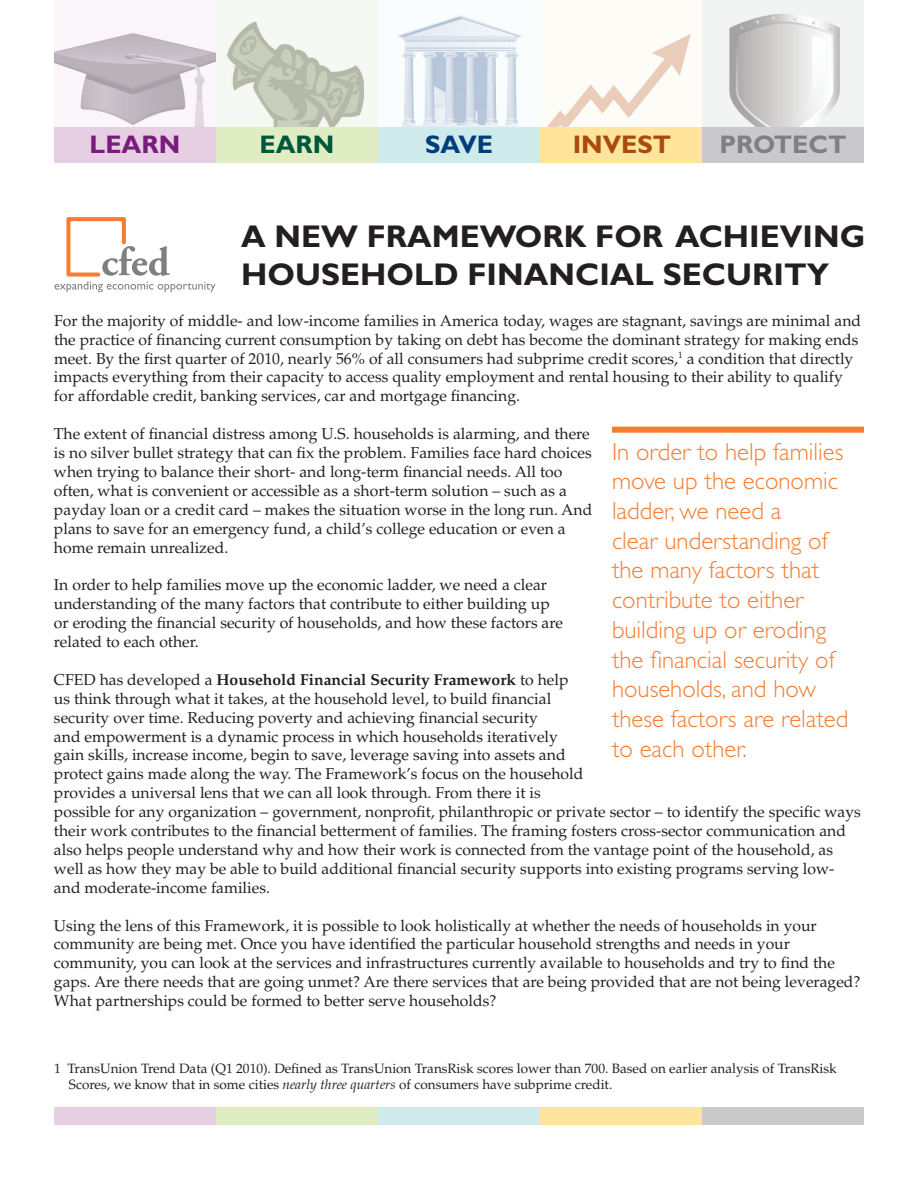
<style>
.page{position:relative;width:918px;height:1188px;background:#fff}
.page>*{position:absolute;margin:0;border:0;box-sizing:border-box;transform-origin:0 0}
.t1{font:700 31.5px/37.5px "Gill Sans Std";color:#231f20}
.t2{font:700 25.5px "Gill Sans Std";color:#808083}
.t3{font:700 25.5px "Gill Sans Std";color:#a84b0d}
.t4{font:700 25.5px "Gill Sans Std";color:#781d7d}
.t5{font:700 25.5px "Gill Sans Std";color:#00573c}
.t6{font:700 25.5px "Gill Sans Std";color:#013d7d}
.t7{font:300 24.75px/29.7px "Gill Sans Std";color:#f47d31}
.t8{font:15.75px/18.9px "Palatino LT Std";color:#231f20}
.t9{font:13.5px/16.2px "Palatino LT Std";color:#231f20}
.s1{font-weight:700}
.s2{font-style:italic}
</style>
<div class="page">
<svg style="left:54px;top:217px;width:162px;height:75px"></svg>
<div style="left:54px;top:127px;width:162px;height:36px;background:#e7cfe3"></div>
<div style="left:54px;top:1107px;width:162px;height:18px;background:#e7cfe3"></div>
<img style="left:54px;top:0;width:810px;height:127px">
<div style="left:216px;top:127px;width:162px;height:36px;background:#e0edc3"></div>
<div style="left:216px;top:1107px;width:162px;height:18px;background:#e0edc3"></div>
<div style="left:378px;top:127px;width:162px;height:36px;background:#ceeaeb"></div>
<div style="left:378px;top:1107px;width:162px;height:18px;background:#ceeaeb"></div>
<div style="left:540px;top:127px;width:162px;height:36px;background:#ffe49c"></div>
<div style="left:540px;top:1107px;width:162px;height:18px;background:#ffe49c"></div>
<div style="left:702px;top:127px;width:162px;height:36px;background:#c9c9cb"></div>
<div style="left:702px;top:1107px;width:162px;height:18px;background:#c9c9cb"></div>
<div style="left:612px;top:427px;width:252px;height:6px;background:#f47d31"></div>
<h2 class="t4" style="left:90px;top:130px;width:92px">LEARN</h2>
<h2 class="t5" style="left:259px;top:130px;width:77px">EARN</h2>
<h2 class="t6" style="left:425px;top:130px;width:69px">SAVE</h2>
<h2 class="t3" style="left:573px;top:130px;width:100px">INVEST</h2>
<h2 class="t2" style="left:719px;top:130px;width:129px">PROTECT</h2>
<h1 class="t1" style="left:241px;top:218px;width:626px">A NEW FRAMEWORK FOR ACHIEVING<br>HOUSEHOLD FINANCIAL SECURITY</h1>
<p class="t8" style="left:54px;top:311px;width:809px">For the majority of middle- and low-income families in America today, wages are stagnant, savings are minimal and the practice of financing current consumption by taking on debt has become the dominant strategy for making ends meet. By the first quarter of 2010, nearly 56% of all consumers had subprime credit scores,<sup>1</sup> a condition that directly impacts everything from their capacity to access quality employment and rental housing to their ability to qualify for affordable credit, banking services, car and mortgage financing.</p>
<p class="t8" style="left:54px;top:425px;width:540px">The extent of financial distress among U.S. households is alarming, and there is no silver bullet strategy that can fix the problem. Families face hard choices when trying to balance their short- and long-term financial needs. All too often, what is convenient or accessible as a short-term solution – such as a payday loan or a credit card – makes the situation worse in the long run. And plans to save for an emergency fund, a child’s college education or even a home remain unrealized.</p>
<p class="t8" style="left:54px;top:576px;width:511px">In order to help families move up the economic ladder, we need a clear understanding of the many factors that contribute to either building up or eroding the financial security of households, and how these factors are related to each other.</p>
<p class="t8" style="left:54px;top:670px;width:808px">CFED has developed a <span class="s1">Household Financial Security Framework</span> to help<br>us think through what it takes, at the household level, to build financial<br>security over time. Reducing poverty and achieving financial security<br>and empowerment is a dynamic process in which households iteratively<br>gain skills, increase income, begin to save, leverage saving into assets and<br>protect gains made along the way. The Framework’s focus on the household<br>provides a universal lens that we can all look through. From there it is<br>possible for any organization – government, nonprofit, philanthropic or private sector – to identify the specific ways their work contributes to the financial betterment of families. The framing fosters cross-sector communication and also helps people understand why and how their work is connected from the vantage point of the household, as well as how they may be able to build additional financial security supports into existing programs serving low&shy;and moderate-income families.</p>
<p class="t8" style="left:54px;top:916px;width:808px">Using the lens of this Framework, it is possible to look holistically at whether the needs of households in your community are being met. Once you have identified the particular household strengths and needs in your community, you can look at the services and infrastructures currently available to households and try to find the gaps. Are there needs that are going unmet? Are there services that are being provided that are not being leveraged?<br>What partnerships could be formed to better serve households?</p>
<h3 class="t7" style="left:612px;top:437px;width:238px">In order to help families move up the economic ladder, we need a<br>clear understanding of the many factors that contribute to either building up or eroding the nancial security of households, and how these factors are related to each other.</h3>
<p class="t9" style="left:69px;top:1061px;width:769px;text-indent:-15px">1 TransUnion Trend Data (Q1 2010). Defined as TransUnion TransRisk scores lower than 700. Based on earlier analysis of TransRisk<br>Scores, we know that in some cities <span class="s2">nearly three quarters</span> of consumers have subprime credit.</p>
</div>
